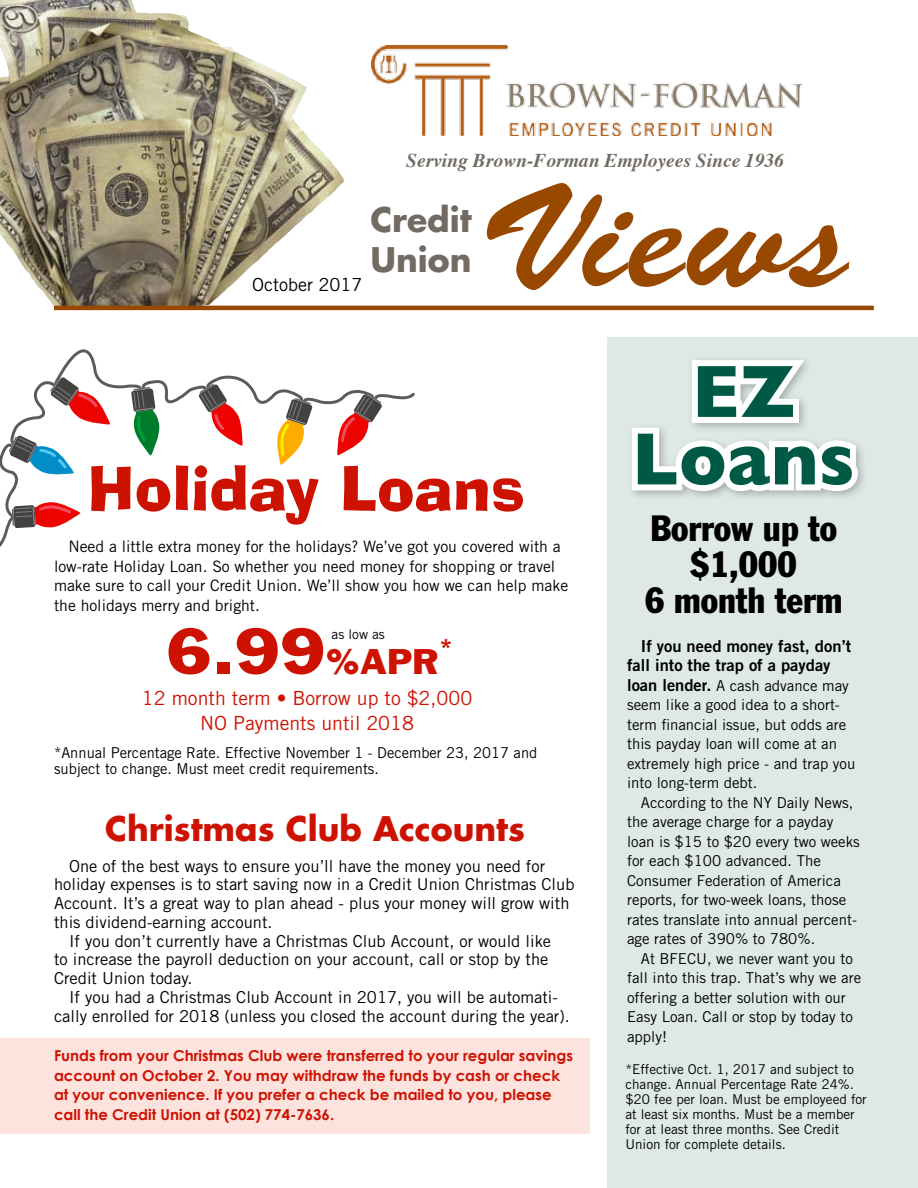
<style>
.page{position:relative;width:918px;height:1188px;background:#fff}
.page>*{position:absolute;margin:0;border:0;box-sizing:border-box;transform-origin:0 0}
.t1{font:150px "Brush Script DTC";color:#994800;scale:1.06 1}
.t2{font:700 75px/67.5px "Gill Sans";color:#005944;text-align:center}
.t3{font:60px "Ad Lib BT";color:#ce1202}
.t4{font:60px "Franklin Gothic";color:#ce1202;scale:1.05 1}
.t5{font:condensed 36px/36px "Franklin Gothic";color:#000;text-align:center}
.t6{font:700 33px "Futura";color:#ce1202}
.t7{font:700 33px/39.6px "Futura";color:#716b64}
.t8{font:26.25px "Franklin Gothic";color:#ce1202;scale:1.05 1}
.t9{font:19.5px/25.5px "Trade Gothic";color:#ce1202;text-align:center}
.t10{font:italic 700 19.5px "Times";color:#716b64}
.t11{font:18px "Trade Gothic";color:#000}
.t12{font:16.5px/18.8px "Trade Gothic";color:#000}
.t13{font:16.5px/19.5px "Trade Gothic Bold Two";color:#000}
.t14{font:15.75px/19.5px "Trade Gothic";color:#000}
.t15{font:15px/19.5px "Trade Gothic";color:#000}
.t16{font:700 15px/19.5px "Century Gothic";color:#ce1202}
.t17{font:13.5px/15px "Trade Gothic";color:#000}
.s1{font-size:33px}
.s2{font-family:"Trade Gothic Bold Two";font-size:16.5px}
</style>
<div class="page">
<div style="left:0;top:1038px;width:589px;height:96px;background:#fde3de"></div>
<svg style="left:0;top:375px;width:359px;height:172px"></svg>
<svg style="left:12px;top:502px;width:69px;height:26px"></svg>
<svg style="left:199px;top:384px;width:44px;height:62px"></svg>
<svg style="left:275px;top:398px;width:38px;height:67px"></svg>
<svg style="left:337px;top:390px;width:78px;height:66px"></svg>
<svg style="left:9px;top:349px;width:152px;height:127px"></svg>
<div style="left:608px;top:338px;width:310px;height:850px;background:#dee9e7"></div>
<img style="left:0;top:0;width:345px;height:306px">
<img style="left:372px;top:45px;width:430px;height:90px">
<hr style="left:54px;top:306px;width:820px;height:4px;background:#994800">
<svg style="left:632px;top:359px;width:232px;height:139px"></svg>
<p class="t11" style="left:252px;top:274px;width:112px">October 2017</p>
<h3 class="t10" style="left:406px;top:142px;width:380px">Serving Brown-Forman Employees Since 1936</h3>
<h3 class="t7" style="left:370px;top:199px;width:103px">Credit<br>Union</h3>
<h1 class="t1" style="left:487px;top:152px;width:343px">Views</h1>
<h3 class="t3" style="left:88px;top:450px;width:439px">Holiday Loans</h3>
<p class="t14" style="left:54px;top:537px;width:516px;text-indent:14px">Need a little extra money for the holidays? We’ve got you covered with a low-rate Holiday Loan. So whether you need money for shopping or travel make sure to call your Credit Union. We’ll show you how we can help make the holidays merry and bright.</p>
<h3 class="t4" style="left:166px;top:613px;width:261px">6.99<span class="s1">%APR</span></h3>
<h3 class="t8" style="left:439px;top:632px;width:15px">*</h3>
<p class="t17" style="left:332px;top:627px;width:55px">as low as</p>
<h3 class="t9" style="left:142px;top:685px;width:332px">12 month term • Borrow up to $2,000<br>NO Payments until 2018</h3>
<p class="t15" style="left:54px;top:744px;width:485px;line-height:16.5px">*Annual Percentage Rate. Effective November 1 - December 23, 2017 and subject to change. Must meet credit requirements.</p>
<h3 class="t6" style="left:105px;top:805px;width:421px">Christmas Club Accounts</h3>
<p class="t12" style="left:54px;top:856px;width:522px;text-indent:15px">One of the best ways to ensure you’ll have the money you need for holiday expenses is to start saving now in a Credit Union Christmas Club Account. It’s a great way to plan ahead - plus your money will grow with this dividend-earning account.</p>
<p class="t12" style="left:54px;top:931px;width:499px;text-indent:15px">If you don’t currently have a Christmas Club Account, or would like to increase the payroll deduction on your account, call or stop by the<br>Credit Union today.</p>
<p class="t12" style="left:54px;top:987px;width:517px;text-align:center">If you had a Christmas Club Account in 2017, you will be automati&shy;cally enrolled for 2018 (unless you closed the account during the year).</p>
<p class="t16" style="left:54px;top:1046px;width:520px">Funds from your Christmas Club were transferred to your regular savings account on October 2. You may withdraw the funds by cash or check at your convenience. If you prefer a check be mailed to you, please call the Credit Union at (502) 774-7636.</p>
<h2 class="t2" style="left:631px;top:357px;width:225px">EZ<br>Loans</h2>
<h3 class="t5" style="left:645px;top:510px;width:199px">Borrow up to $1,000<br>6 month term</h3>
<p class="t13" style="left:627px;top:636px;width:226px;text-indent:14px">If you need money fast, don’t fall into the trap of a payday</p>
<p class="t15" style="left:627px;top:675px;width:230px"><span class="s2">loan lender.</span> A cash advance may seem like a good idea to a short&shy;term financial issue, but odds are this payday loan will come at an extremely high price - and trap you into long-term debt.</p>
<p class="t15" style="left:627px;top:792px;width:234px;text-indent:14px">According to the NY Daily News, the average charge for a payday loan is $15 to $20 every two weeks for each $100 advanced. The<br>Consumer Federation of America reports, for two-week loans, those rates translate into annual percent&shy;age rates of 390% to 780%.</p>
<p class="t15" style="left:627px;top:948px;width:236px;text-indent:14px">At BFECU, we never want you to fall into this trap. That’s why we are offering a better solution with our<br>Easy Loan. Call or stop by today to apply!</p>
<p class="t17" style="left:625px;top:1062px;width:243px">*Effective Oct. 1, 2017 and subject to change. Annual Percentage Rate 24%. $20 fee per loan. Must be employeed for at least six months. Must be a member for at least three months. See Credit Union for complete details.</p>
</div>
